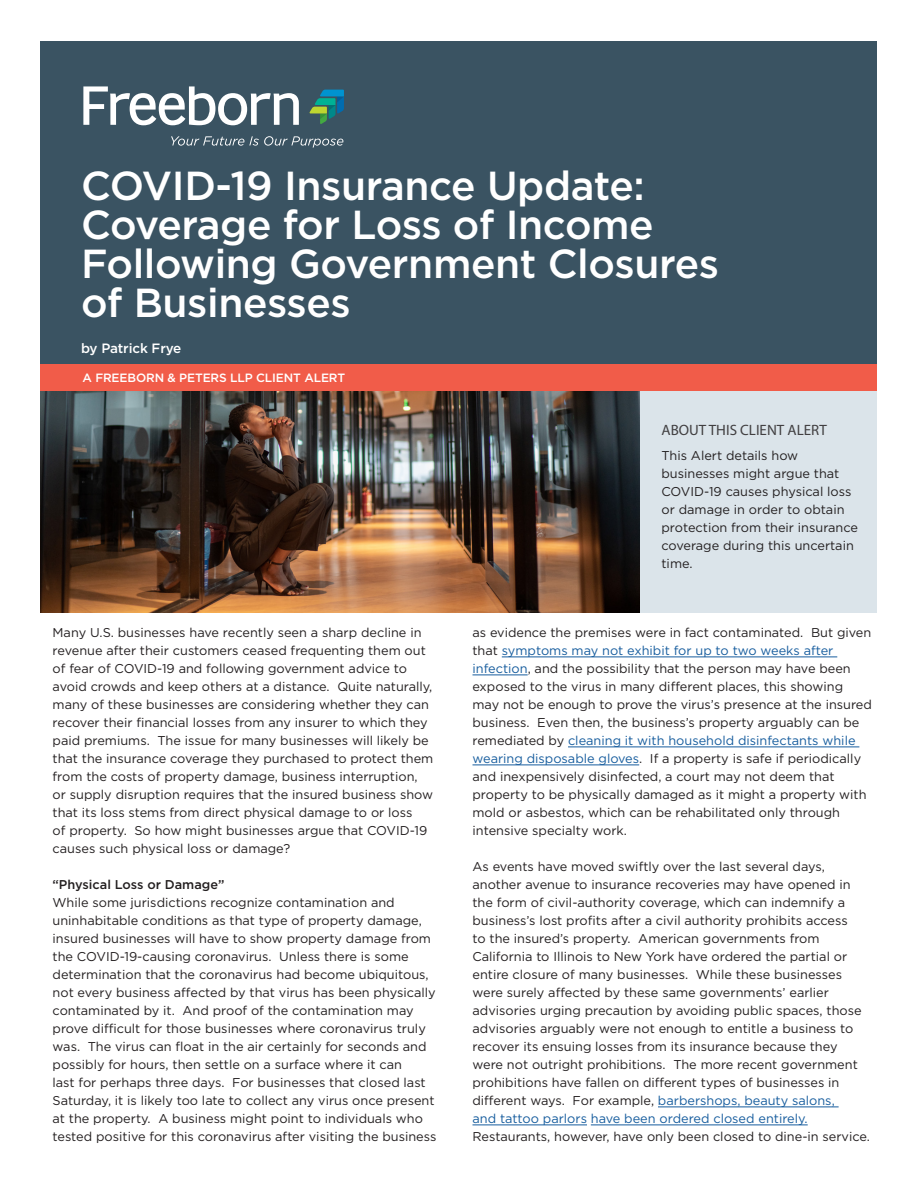
<style>
.page{position:relative;width:918px;height:1188px;background:#fff}
.page>*{position:absolute;margin:0;border:0;box-sizing:border-box;transform-origin:0 0}
.Headline_2{font:500 40.5px/39px "Gotham";letter-spacing:-.01em;color:#fff}
.About_Header{font:15px "Myriad Pro";color:#413f41}
.Headline_2-2{font:500 13.5px "Gotham";letter-spacing:-.01em;color:#fff}
.Body_Text{font:12.75px/18px "Gotham";color:#231f20}
.Body_Text-2{font:500 12.75px "Gotham";color:#231f20}
.t1{font:500 12px "Gotham";letter-spacing:-.01em;color:#fff}
.s1{color:#175d9e}
</style>
<div class="page">
<div style="left:41px;top:41px;width:836px;height:324px;background:#3a5362"></div>
<svg style="left:83px;top:86px;width:216px;height:39px"></svg>
<svg style="left:309px;top:90px;width:35px;height:34px"></svg>
<svg style="left:171px;top:136px;width:172px;height:12px"></svg>
<div style="left:41px;top:365px;width:836px;height:26px;background:#f15c49"></div>
<div style="left:610px;top:391px;width:267px;height:221px;background:#dbe4ea"></div>
<hr style="left:502px;top:657px;width:335px;height:1px;background:#175d9e">
<hr style="left:472px;top:675px;width:56px;height:1px;background:#175d9e">
<hr style="left:568px;top:747px;width:291px;height:1px;background:#175d9e">
<hr style="left:472px;top:765px;width:167px;height:1px;background:#175d9e">
<hr style="left:658px;top:1107px;width:181px;height:1px;background:#175d9e">
<hr style="left:472px;top:1125px;width:115px;height:1px;background:#175d9e">
<hr style="left:591px;top:1125px;width:217px;height:1px;background:#175d9e">
<img style="left:41px;top:391px;width:599px;height:221px">
<p class="Headline_2" style="left:81px;top:165px;width:640px">COVID-19 Insurance Update:<br>Coverage for Loss of Income<br>Following Government Closures of Businesses</p>
<p class="Headline_2-2" style="left:81px;top:339px;width:102px">by Patrick Frye</p>
<p class="t1" style="left:82px;top:370px;width:264px">A FREEBORN &amp; PETERS LLP CLIENT ALERT</p>
<p class="Body_Text" style="left:53px;top:623px;width:382px">Many U.S. businesses have recently seen a sharp decline in revenue after their customers ceased frequenting them out of fear of COVID-19 and following government advice to avoid crowds and keep others at a distance. Quite naturally, many of these businesses are considering whether they can recover their financial losses from any insurer to which they paid premiums. The issue for many businesses will likely be that the insurance coverage they purchased to protect them from the costs of property damage, business interruption, or supply disruption requires that the insured business show that its loss stems from direct physical damage to or loss<br>of property. So how might businesses argue that COVID-19 causes such physical loss or damage?</p>
<p class="Body_Text-2" style="left:53px;top:876px;width:173px">“Physical Loss or Damage”</p>
<p class="Body_Text" style="left:53px;top:893px;width:385px">While some jurisdictions recognize contamination and uninhabitable conditions as that type of property damage, insured businesses will have to show property damage from the COVID-19-causing coronavirus. Unless there is some determination that the coronavirus had become ubiquitous, not every business affected by that virus has been physically contaminated by it. And proof of the contamination may prove difficult for those businesses where coronavirus truly was. The virus can float in the air certainly for seconds and possibly for hours, then settle on a surface where it can<br>last for perhaps three days. For businesses that closed last Saturday, it is likely too late to collect any virus once present at the property. A business might point to individuals who tested positive for this coronavirus after visiting the business</p>
<p class="About_Header" style="left:662px;top:421px;width:167px">ABOUT THIS CLIENT ALERT</p>
<p class="Body_Text" style="left:662px;top:446px;width:198px">This Alert details how businesses might argue that<br>COVID-19 causes physical loss or damage in order to obtain protection from their insurance coverage during this uncertain time.</p>
<p class="Body_Text" style="left:472px;top:623px;width:401px">as evidence the premises were in fact contaminated. But given that <span class="s1">symptoms may not exhibit for up to two weeks after infection</span>, and the possibility that the person may have been exposed to the virus in many different places, this showing may not be enough to prove the virus’s presence at the insured business. Even then, the business’s property arguably can be remediated by <span class="s1">cleaning it with household disinfectants while wearing disposable gloves</span>. If a property is safe if periodically and inexpensively disinfected, a court may not deem that property to be physically damaged as it might a property with mold or asbestos, which can be rehabilitated only through intensive specialty work.</p>
<p class="Body_Text" style="left:472px;top:857px;width:399px">As events have moved swiftly over the last several days, another avenue to insurance recoveries may have opened in the form of civil-authority coverage, which can indemnify a business’s lost profits after a civil authority prohibits access<br>to the insured’s property. American governments from California to Illinois to New York have ordered the partial or entire closure of many businesses. While these businesses were surely affected by these same governments’ earlier advisories urging precaution by avoiding public spaces, those advisories arguably were not enough to entitle a business to recover its ensuing losses from its insurance because they were not outright prohibitions. The more recent government prohibitions have fallen on different types of businesses in different ways. For example, <span class="s1">barbershops, beauty salons,<br>and tattoo parlors have been ordered closed entirely.<br></span>Restaurants, however, have only been closed to dine-in service.</p>
</div>
